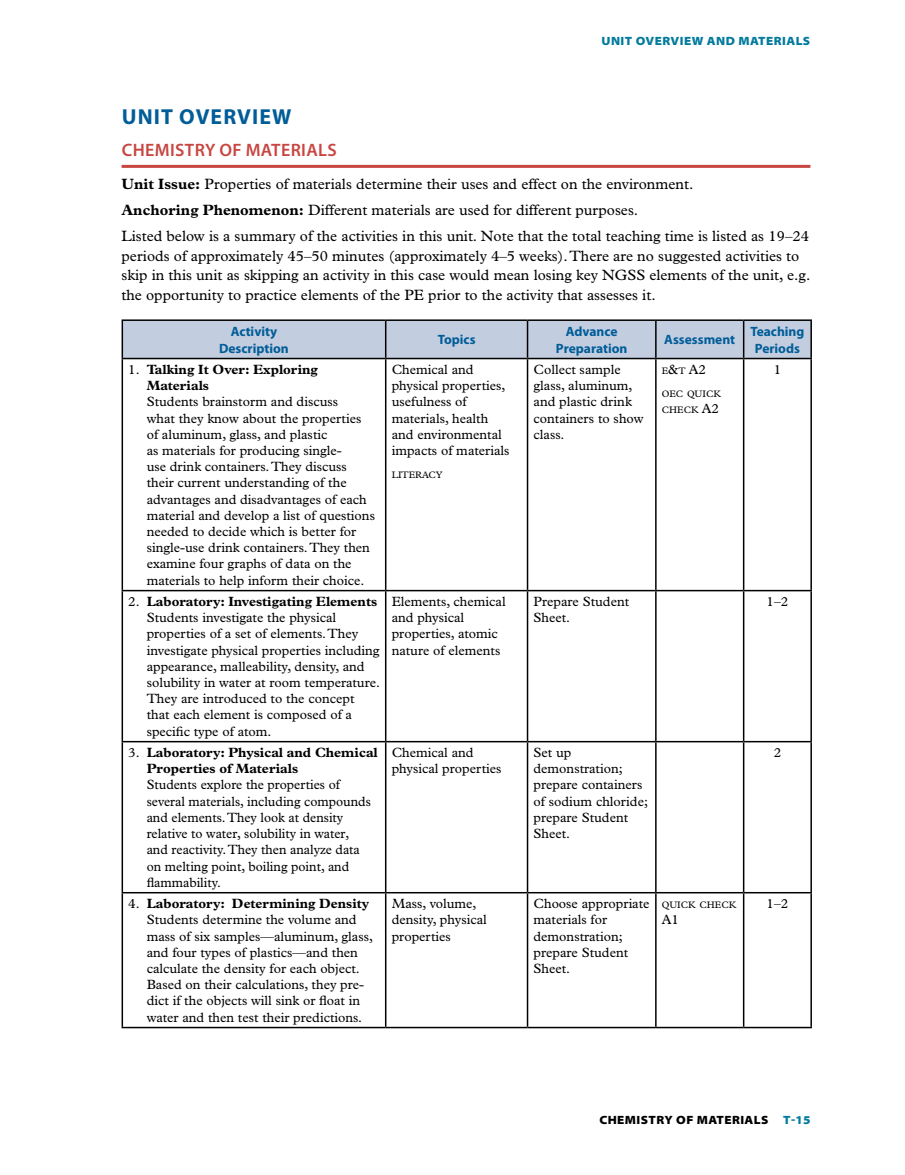
<style>
.page{position:relative;width:905px;height:1175px;background:#fff}
.page>*{position:absolute;margin:0;border:0;box-sizing:border-box;transform-origin:0 0}
.t1{font:700 21.75px "Myriad Pro";letter-spacing:.05em;color:#005d98}
.t2{font:600 18px "Myriad Pro";letter-spacing:.02em;color:#c84641}
.t3{font:15px/26.2px "Plantin Std";color:#000}
.t4{font:13.5px/16.2px "Plantin Std";color:#000}
.t5{font:700 13.5px/16.2px "Plantin Std";color:#000}
.t6{font:700 13.5px/16.2px "Myriad Pro";color:#005d98;text-align:center}
.t7{font:13.5px "Plantin Std";color:#000}
.t8{font:900 semi-expanded 12px "Myriad Pro";letter-spacing:.035em;color:#037b9d}
.t9{font:900 semi-expanded 12px "Myriad Pro";letter-spacing:.035em;color:#000}
.t10{font:9.45px/16.2px "Plantin Std";color:#000}
.s1{font-weight:700}
.s2{font-weight:400}
.s3{font-size:9.45px}
.s4{font-size:13.5px}
.s5{color:#037b9d}
</style>
<div class="page">
<hr style="left:122px;top:165px;width:688px;height:3px;background:#c84641">
<div style="left:123px;top:321px;width:687px;height:37px;background:#c3cde0"></div>
<hr style="left:122px;top:319px;width:264px;height:2px;background:#000">
<hr style="left:122px;top:321px;width:1px;height:37px;background:#000">
<hr style="left:386px;top:319px;width:141px;height:2px;background:#000">
<hr style="left:385px;top:321px;width:1px;height:37px;background:#000">
<hr style="left:527px;top:319px;width:129px;height:2px;background:#000">
<hr style="left:526px;top:321px;width:2px;height:37px;background:#000">
<hr style="left:656px;top:319px;width:87px;height:2px;background:#000">
<hr style="left:655px;top:321px;width:1px;height:37px;background:#000">
<hr style="left:743px;top:319px;width:69px;height:2px;background:#000">
<hr style="left:742px;top:321px;width:2px;height:37px;background:#000">
<hr style="left:810px;top:321px;width:2px;height:37px;background:#000">
<hr style="left:122px;top:358px;width:264px;height:1px;background:#000">
<hr style="left:122px;top:359px;width:1px;height:231px;background:#000">
<hr style="left:386px;top:358px;width:141px;height:1px;background:#000">
<hr style="left:385px;top:359px;width:1px;height:231px;background:#000">
<hr style="left:527px;top:358px;width:129px;height:1px;background:#000">
<hr style="left:526px;top:359px;width:2px;height:231px;background:#000">
<hr style="left:656px;top:358px;width:87px;height:1px;background:#000">
<hr style="left:655px;top:359px;width:1px;height:231px;background:#000">
<hr style="left:743px;top:358px;width:69px;height:1px;background:#000">
<hr style="left:742px;top:359px;width:2px;height:231px;background:#000">
<hr style="left:810px;top:359px;width:2px;height:231px;background:#000">
<hr style="left:122px;top:590px;width:264px;height:1px;background:#000">
<hr style="left:122px;top:591px;width:1px;height:150px;background:#000">
<hr style="left:386px;top:590px;width:141px;height:1px;background:#000">
<hr style="left:385px;top:591px;width:1px;height:150px;background:#000">
<hr style="left:527px;top:590px;width:129px;height:1px;background:#000">
<hr style="left:526px;top:591px;width:2px;height:150px;background:#000">
<hr style="left:656px;top:590px;width:87px;height:1px;background:#000">
<hr style="left:655px;top:591px;width:1px;height:150px;background:#000">
<hr style="left:743px;top:590px;width:69px;height:1px;background:#000">
<hr style="left:742px;top:591px;width:2px;height:150px;background:#000">
<hr style="left:810px;top:591px;width:2px;height:150px;background:#000">
<hr style="left:122px;top:741px;width:264px;height:1px;background:#000">
<hr style="left:122px;top:742px;width:1px;height:150px;background:#000">
<hr style="left:386px;top:741px;width:141px;height:1px;background:#000">
<hr style="left:385px;top:742px;width:1px;height:150px;background:#000">
<hr style="left:527px;top:741px;width:129px;height:1px;background:#000">
<hr style="left:526px;top:742px;width:2px;height:150px;background:#000">
<hr style="left:656px;top:741px;width:87px;height:1px;background:#000">
<hr style="left:655px;top:742px;width:1px;height:150px;background:#000">
<hr style="left:743px;top:741px;width:69px;height:1px;background:#000">
<hr style="left:742px;top:742px;width:2px;height:150px;background:#000">
<hr style="left:810px;top:742px;width:2px;height:150px;background:#000">
<hr style="left:122px;top:892px;width:264px;height:1px;background:#000">
<hr style="left:122px;top:893px;width:1px;height:133px;background:#000">
<hr style="left:386px;top:892px;width:141px;height:1px;background:#000">
<hr style="left:385px;top:893px;width:1px;height:133px;background:#000">
<hr style="left:527px;top:892px;width:129px;height:1px;background:#000">
<hr style="left:526px;top:893px;width:2px;height:133px;background:#000">
<hr style="left:656px;top:892px;width:87px;height:1px;background:#000">
<hr style="left:655px;top:893px;width:1px;height:133px;background:#000">
<hr style="left:743px;top:892px;width:69px;height:1px;background:#000">
<hr style="left:742px;top:893px;width:2px;height:133px;background:#000">
<hr style="left:810px;top:893px;width:2px;height:133px;background:#000">
<hr style="left:122px;top:1026px;width:264px;height:2px;background:#000">
<hr style="left:386px;top:1026px;width:141px;height:2px;background:#000">
<hr style="left:527px;top:1026px;width:129px;height:2px;background:#000">
<hr style="left:656px;top:1026px;width:87px;height:2px;background:#000">
<hr style="left:743px;top:1026px;width:69px;height:2px;background:#000">
<p class="t8" style="left:601px;top:34px;width:210px">UNIT OVERVIEW AND MATERIALS</p>
<h1 class="t1" style="left:122px;top:105px;width:171px">UNIT OVERVIEW</h1>
<h2 class="t2" style="left:122px;top:140px;width:216px">CHEMISTRY OF MATERIALS</h2>
<p class="t3" style="left:122px;top:171px;width:689px"><span class="s1">Unit Issue:</span> Properties of materials determine their uses and effect on the environment.<br><span class="s1">Anchoring Phenomenon:</span> Different materials are used for different purposes.<br>Listed below is a summary of the activities in this unit. Note that the total teaching time is listed as 19–24</p>
<p class="t3" style="left:122px;top:246px;width:690px;line-height:19.5px">periods of approximately 45–50 minutes (approximately 4–5 weeks). There are no suggested activities to skip in this unit as skipping an activity in this case would mean losing key NGSS elements of the unit, e.g. the opportunity to practice elements of the PE prior to the activity that assesses it.</p>
<p class="t6" style="left:219px;top:324px;width:71px">Activity<br>Description</p>
<p class="t6" style="left:437px;top:332px;width:39px">Topics</p>
<p class="t6" style="left:556px;top:324px;width:73px">Advance<br>Preparation</p>
<p class="t6" style="left:664px;top:332px;width:72px">Assessment</p>
<p class="t6" style="left:750px;top:324px;width:56px">Teaching<br>Periods</p>
<p class="t5" style="left:147px;top:361px;width:173px;text-indent:-18px"><span class="s2">1.</span> Talking It Over: Exploring<br>Materials</p>
<p class="t4" style="left:147px;top:394px;width:230px">Students brainstorm and discuss<br>what they know about the properties of aluminum, glass, and plastic<br>as materials for producing single-<br>use drink containers. They discuss their current understanding of the advantages and disadvantages of each material and develop a list of questions needed to decide which is better for single-use drink containers. They then examine four graphs of data on the materials to help inform their choice.</p>
<p class="t4" style="left:533px;top:361px;width:111px">Collect sample glass, aluminum, and plastic drink containers to show class.</p>
<p class="t7" style="left:662px;top:362px;width:46px"><span class="s3">E</span>&amp;<span class="s3">T</span> A2</p>
<p class="t4" style="left:392px;top:361px;width:119px">Chemical and physical properties, usefulness of materials, health and environmental impacts of materials</p>
<p class="t10" style="left:392px;top:467px;width:53px">LITERACY</p>
<p class="t4" style="left:773px;top:361px;width:9px">1</p>
<p class="t10" style="left:662px;top:386px;width:61px">OEC QUICK<br>CHECK <span class="s4">A2</span></p>
<p class="t4" style="left:147px;top:593px;width:235px;text-indent:-18px">2. <span class="s1">Laboratory: Investigating Elements </span>Students investigate the physical properties of a set of elements. They investigate physical properties including appearance, malleability, density, and solubility in water at room temperature.<br>They are introduced to the concept that each element is composed of a specific type of atom.</p>
<p class="t4" style="left:391px;top:593px;width:115px">Elements, chemical and physical properties, atomic nature of elements</p>
<p class="t4" style="left:533px;top:593px;width:97px">Prepare Student<br>Sheet.</p>
<p class="t4" style="left:766px;top:593px;width:23px">1–2</p>
<p class="t5" style="left:147px;top:744px;width:233px;text-indent:-18px"><span class="s2">3.</span> Laboratory: Physical and Chemical<br>Properties of Materials</p>
<p class="t4" style="left:147px;top:777px;width:226px">Students explore the properties of several materials, including compounds and elements. They look at density relative to water, solubility in water, and reactivity. They then analyze data on melting point, boiling point, and flammability.</p>
<p class="t4" style="left:392px;top:744px;width:111px">Chemical and physical properties</p>
<p class="t4" style="left:533px;top:744px;width:116px">Set up demonstration; prepare containers of sodium chloride; prepare Student<br>Sheet.</p>
<p class="t4" style="left:773px;top:744px;width:9px">2</p>
<p class="t4" style="left:147px;top:895px;width:228px;text-indent:-18px">4. <span class="s1">Laboratory: Determining Density </span>Students determine the volume and mass of six samples—aluminum, glass, and four types of plastics—and then calculate the density for each object.<br>Based on their calculations, they pre&shy;dict if the objects will sink or float in water and then test their predictions.</p>
<p class="t4" style="left:391px;top:895px;width:97px">Mass, volume, density, physical properties</p>
<p class="t4" style="left:533px;top:895px;width:117px">Choose appropriate materials for demonstration; prepare Student<br>Sheet.</p>
<p class="t10" style="left:662px;top:897px;width:76px">QUICK CHECK</p>
<p class="t4" style="left:662px;top:911px;width:19px">A1</p>
<p class="t4" style="left:766px;top:895px;width:23px">1–2</p>
<p class="t9" style="left:599px;top:1113px;width:212px">CHEMISTRY OF MATERIALS <span class="s5">T-15</span></p>
</div>
